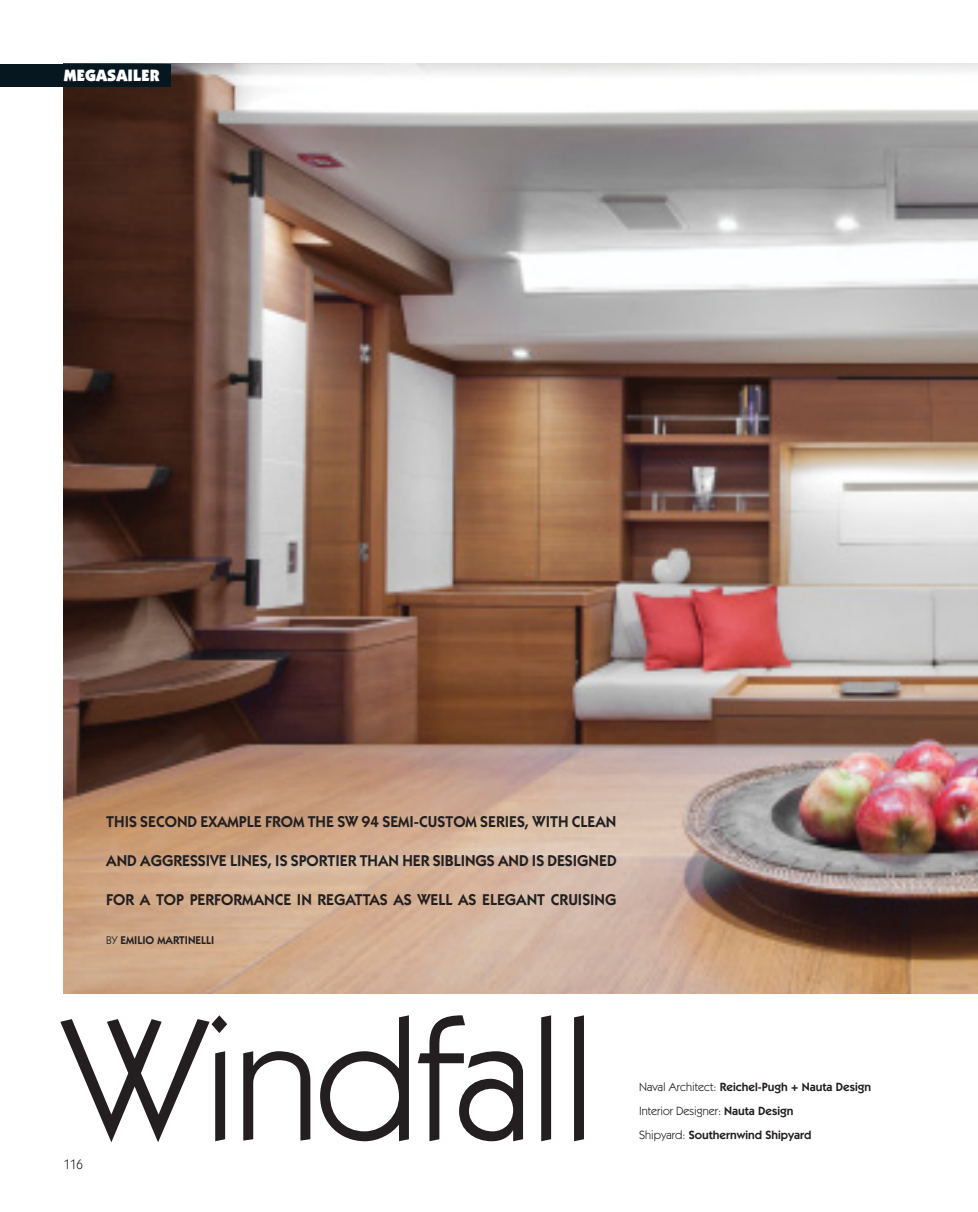
<style>
.page{position:relative;width:978px;height:1212px;background:#fff}
.page>*{position:absolute;margin:0;border:0;box-sizing:border-box;transform-origin:0 0}
.titolo{font:171.15px "ITC Kabel Std";letter-spacing:-.03em;color:#231f20}
.occhiello_apertura{font:900 16.5px "ITC Kabel Std";letter-spacing:.005em;color:#fff}
.sommario_eng{font:600 15.75px "ITC Kabel Std";color:#231f20}
.t1{font:13.5px "ITC Kabel Std";color:#231f20;scale:.95 1}
.firma{font:600 12px "ITC Kabel Std";color:#231f20}
.firma-2{font:12px "ITC Kabel Std";color:#231f20}
.firma-3{font:600 11.25px "ITC Kabel Std";color:#231f20}
.s1{font-weight:400}
.s2{font-weight:600}
</style>
<div class="page">
<img style="left:64px;top:64px;width:914px;height:930px">
<div style="left:0;top:64px;width:170px;height:23px;background:#071720"></div>
<p class="occhiello_apertura" style="left:64px;top:65px;width:98px">MEGASAILER</p>
<p class="sommario_eng" style="left:106px;top:812px;width:512px">THIS SECOND EXAMPLE FROM THE SW 94 SEMI-CUSTOM SERIES, WITH CLEAN</p>
<p class="sommario_eng" style="left:106px;top:851px;width:512px">AND AGGRESSIVE LINES, IS SPORTIER THAN HER SIBLINGS AND IS DESIGNED</p>
<p class="sommario_eng" style="left:106px;top:890px;width:512px">FOR A TOP PERFORMANCE IN REGATTAS AS WELL AS ELEGANT CRUISING</p>
<p class="firma-3" style="left:106px;top:933px;width:110px"><span class="s1">BY</span> EMILIO MARTINELLI</p>
<p class="titolo" style="left:64px;top:981px;width:536px">Windfall</p>
<p class="t1" style="left:64px;top:1156px;width:22px">116</p>
<p class="firma" style="left:639px;top:1080px;width:233px"><span class="s1">Naval Architect:</span> Reichel-Pugh + Nauta Design</p>
<p class="firma-2" style="left:639px;top:1104px;width:156px">Interior Designer: <span class="s2">Nauta Design</span></p>
<p class="firma" style="left:639px;top:1128px;width:174px"><span class="s1">Shipyard:</span> Southernwind Shipyard</p>
</div>
